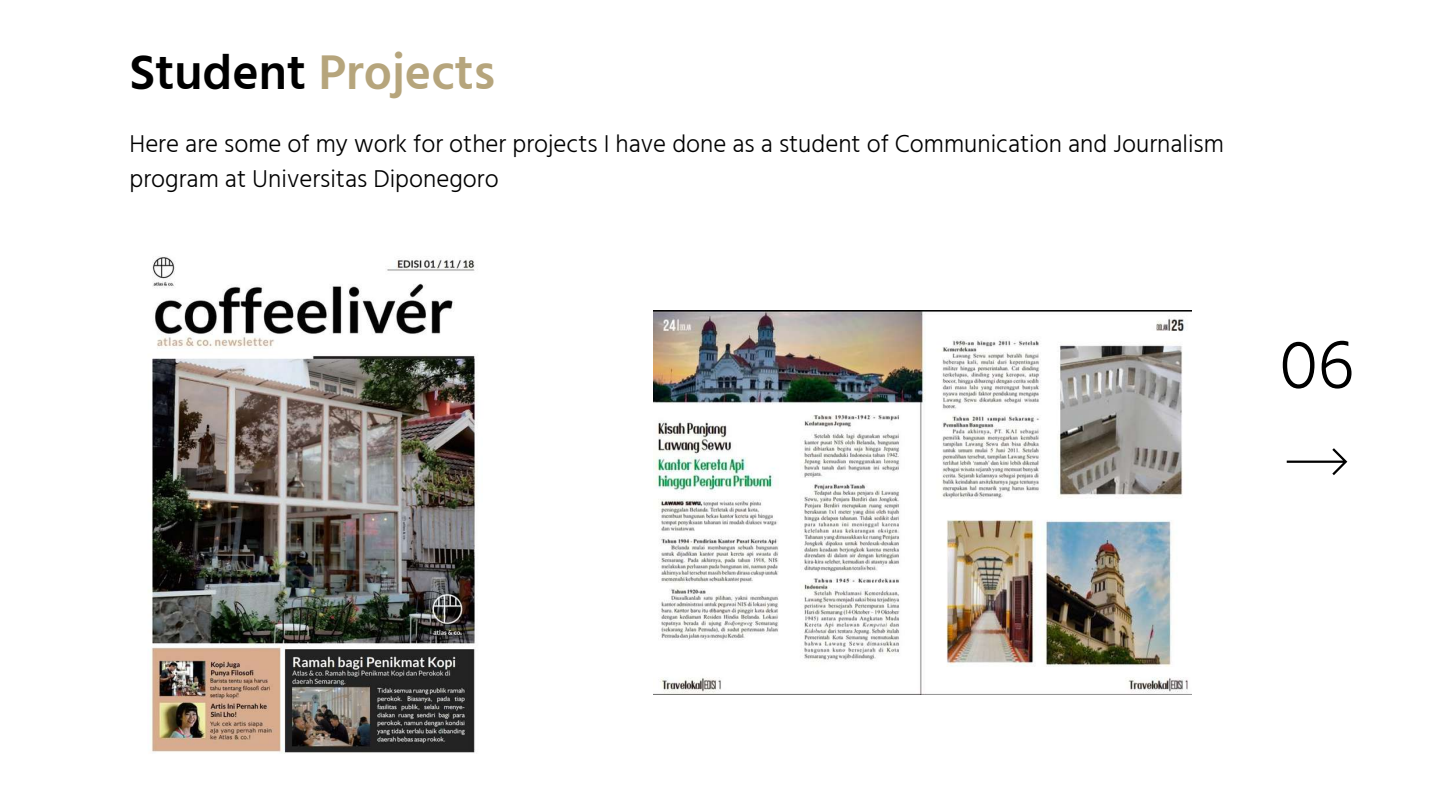
<style>
.page{position:relative;width:1440px;height:810px;background:#fff}
.page>*{position:absolute;margin:0;border:0;box-sizing:border-box;transform-origin:0 0}
.t1{font:300 70px "Hind Guntur";color:#000}
.t2{font:600 50px "Hind Guntur";color:#b6a57c}
.t3{font:300 25px/34.5px "Hind Guntur";color:#000}
.s1{color:#000}
</style>
<div class="page">
<svg style="left:1287px;top:448px;width:60px;height:27px"></svg>
<img style="left:653px;top:310px;width:539px;height:384px">
<img style="left:151px;top:256px;width:326px;height:498px">
<h2 class="t2" style="left:130px;top:43px;width:367px"><span class="s1">Student</span> Projects</h2>
<p class="t3" style="left:130px;top:126px;width:1096px">Here are some of my work for other projects I have done as a student of Communication and Journalism program at Universitas Diponegoro</p>
<h1 class="t1" style="left:1280px;top:323px;width:76px">06</h1>
</div>
